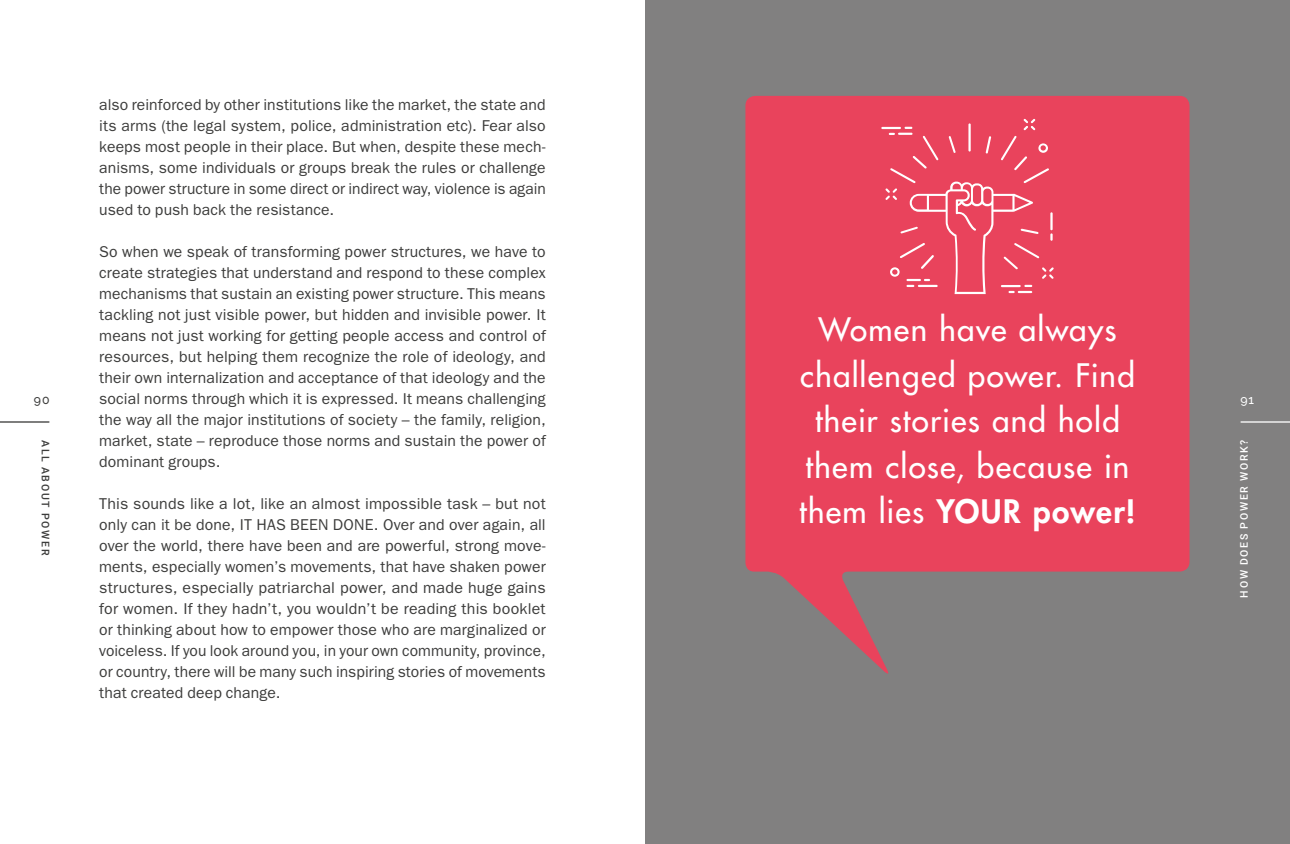
<style>
.page{position:relative;width:1290px;height:844px;background:#fff}
.page>*{position:absolute;margin:0;border:0;box-sizing:border-box;transform-origin:0 0}
.t1{font:500 31.5px/45.5px "Futura Std";letter-spacing:.04em;color:#fff;text-align:center}
.t2{font:15.75px/21px "ITC Franklin Gothic Std";letter-spacing:.01em;color:#3c3c3b;text-align:justify}
.t3{font:500 12.25px "Raleway";color:#3c3c3b}
.t4{font:500 12.25px "Raleway";color:#fff}
.t5{font:500 10.5px "Roboto";letter-spacing:.165em;color:#fff}
.t6{font:500 10.5px "Roboto";letter-spacing:.17em;color:#3c3c3b}
.s1{font-weight:800}
</style>
<div class="page">
<div style="left:645px;top:0;width:645px;height:843px;background:#818080"></div>
<svg style="left:745px;top:96px;width:444px;height:578px;fill:#e9435c"></svg>
<hr style="left:0;top:421px;width:49px;height:1px;background:#3c3c3b">
<hr style="left:1241px;top:421px;width:49px;height:1px;background:#fff">
<hr style="left:881px;top:127px;width:20px;height:2px;background:#fff">
<svg style="left:885px;top:119px;width:169px;height:175px;background:#ea536a"></svg>
<p class="t3" style="left:34px;top:392px;width:17px">90</p>
<p class="t6" style="left:53px;top:439px;width:117px;rotate:90deg">ALL ABOUT POWER</p>
<p class="t2" style="left:99px;top:94px;width:448px">also reinforced by other institutions like the market, the state and its arms (the legal system, police, administration etc). Fear also keeps most people in their place. But when, despite these mech&shy;anisms, some individuals or groups break the rules or challenge the power structure in some direct or indirect way, violence is again used to push back the resistance.</p>
<p class="t2" style="left:99px;top:241px;width:448px">So when we speak of transforming power structures, we have to create strategies that understand and respond to these complex mechanisms that sustain an existing power structure. This means tackling not just visible power, but hidden and invisible power. It means not just working for getting people access and control of resources, but helping them recognize the role of ideology, and their own internalization and acceptance of that ideology and the social norms through which it is expressed. It means challenging the way all the major institutions of society – the family, religion, market, state – reproduce those norms and sustain the power of dominant groups.</p>
<p class="t2" style="left:99px;top:493px;width:448px">This sounds like a lot, like an almost impossible task – but not only can it be done, IT HAS BEEN DONE. Over and over again, all over the world, there have been and are powerful, strong move&shy;ments, especially women’s movements, that have shaken power structures, especially patriarchal power, and made huge gains for women. If they hadn’t, you wouldn’t be reading this booklet or thinking about how to empower those who are marginalized or voiceless. If you look around you, in your own community, province, or country, there will be many such inspiring stories of movements that created deep change.</p>
<h1 class="t1" style="left:799px;top:307px;width:338px">Women have always challenged power. Find their stories and hold them close, because in them lies <span class="s1">YOUR power!</span></h1>
<p class="t4" style="left:1240px;top:392px;width:15px">91</p>
<p class="t5" style="left:1237px;top:597px;width:159px;rotate:-90deg">HOW DOES POWER WORK?</p>
</div>
